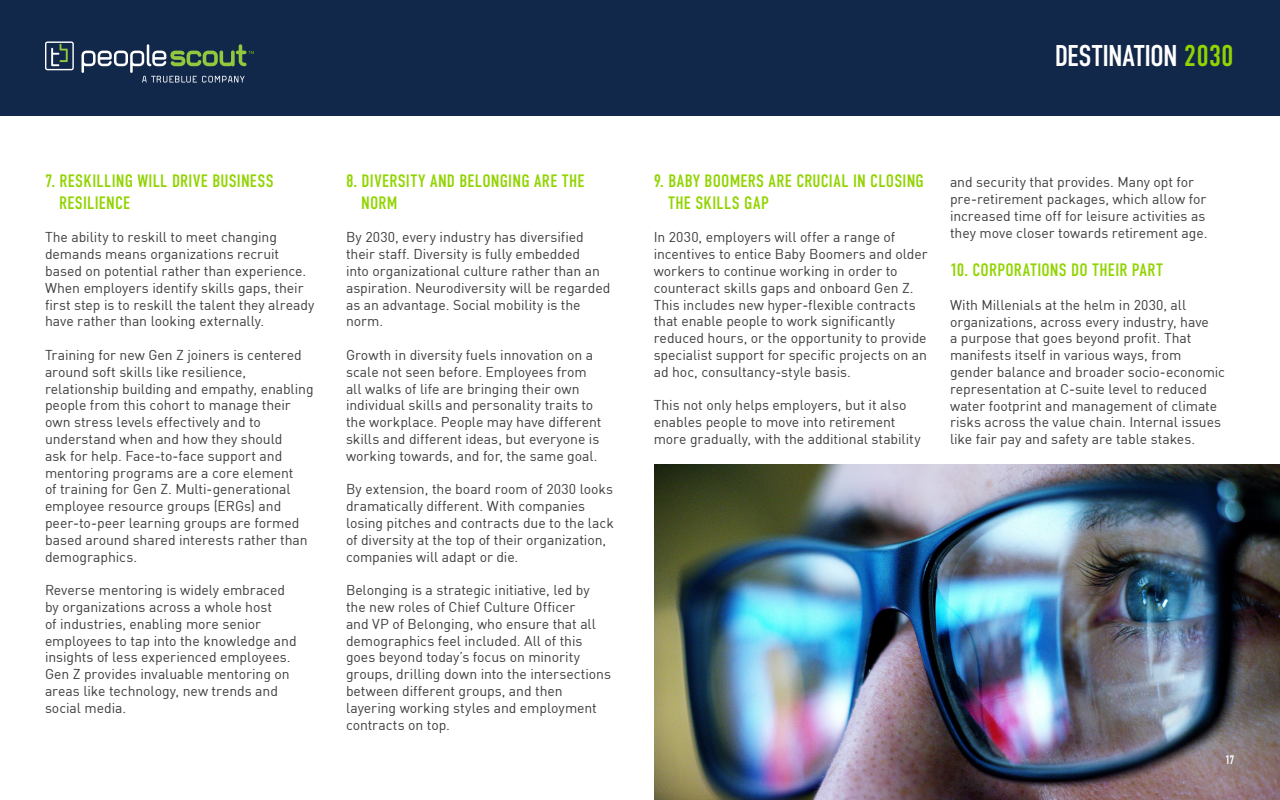
<style>
.page{position:relative;width:1280px;height:800px;background:#fff}
.page>*{position:absolute;margin:0;border:0;box-sizing:border-box;transform-origin:0 0}
.t1{font:30px "DIN Condensed";letter-spacing:-.015em;color:#fff}
.t2{font:18px/21.6px "DIN Condensed";letter-spacing:.01em;color:#91d400}
.t3{font:14px/16.8px "DIN";letter-spacing:-.005em;color:#3d3d3d}
.t4{font:700 12px "DIN Condensed";color:#fff}
.s1{color:#91d400}
</style>
<div class="page">
<div style="left:0;top:0;width:1280px;height:115px;background:#12284b"></div>
<svg style="left:45px;top:41px;width:29px;height:29px"></svg>
<svg style="left:82px;top:44px;width:172px;height:39px"></svg>
<img style="left:654px;top:465px;width:626px;height:335px">
<h1 class="t1" style="left:1055px;top:39px;width:180px">DESTINATION <span class="s1">2030</span></h1>
<p class="t2" style="left:59px;top:171px;width:216px;text-indent:-14px">7. RESKILLING WILL DRIVE BUSINESS<br>RESILIENCE</p>
<p class="t3" style="left:45px;top:229px;width:271px">The ability to reskill to meet changing demands means organizations recruit based on potential rather than experience.<br>When employers identify skills gaps, their first step is to reskill the talent they already have rather than looking externally.</p>
<p class="t3" style="left:45px;top:346px;width:270px">Training for new Gen Z joiners is centered around soft skills like resilience, relationship building and empathy, enabling people from this cohort to manage their own stress levels effectively and to understand when and how they should<br>ask for help. Face-to-face support and mentoring programs are a core element<br>of training for Gen Z. Multi-generational employee resource groups (ERGs) and peer-to-peer learning groups are formed based around shared interests rather than demographics.</p>
<p class="t3" style="left:45px;top:582px;width:253px">Reverse mentoring is widely embraced by organizations across a whole host<br>of industries, enabling more senior employees to tap into the knowledge and insights of less experienced employees.<br>Gen Z provides invaluable mentoring on areas like technology, new trends and social media.</p>
<p class="t2" style="left:361px;top:171px;width:225px;text-indent:-15px">8. DIVERSITY AND BELONGING ARE THE<br>NORM</p>
<p class="t3" style="left:346px;top:229px;width:266px">By 2030, every industry has diversified their staff. Diversity is fully embedded<br>into organizational culture rather than an aspiration. Neurodiversity will be regarded as an advantage. Social mobility is the norm.</p>
<p class="t3" style="left:346px;top:346px;width:257px">Growth in diversity fuels innovation on a scale not seen before. Employees from all walks of life are bringing their own individual skills and personality traits to the workplace. People may have different skills and different ideas, but everyone is working towards, and for, the same goal.</p>
<p class="t3" style="left:346px;top:481px;width:269px">By extension, the board room of 2030 looks dramatically different. With companies losing pitches and contracts due to the lack of diversity at the top of their organization, companies will adapt or die.</p>
<p class="t3" style="left:346px;top:582px;width:267px">Belonging is a strategic initiative, led by the new roles of Chief Culture Officer<br>and VP of Belonging, who ensure that all demographics feel included. All of this goes beyond today’s focus on minority groups, drilling down into the intersections between different groups, and then layering working styles and employment contracts on top.</p>
<p class="t2" style="left:668px;top:171px;width:257px;text-indent:-14px">9. BABY BOOMERS ARE CRUCIAL IN CLOSING<br>THE SKILLS GAP</p>
<p class="t3" style="left:654px;top:229px;width:276px">In 2030, employers will offer a range of incentives to entice Baby Boomers and older workers to continue working in order to counteract skills gaps and onboard Gen Z.<br>This includes new hyper-flexible contracts that enable people to work significantly reduced hours, or the opportunity to provide specialist support for specific projects on an ad hoc, consultancy-style basis.</p>
<p class="t3" style="left:654px;top:397px;width:268px">This not only helps employers, but it also enables people to move into retirement more gradually, with the additional stability</p>
<p class="t3" style="left:950px;top:174px;width:259px">and security that provides. Many opt for pre-retirement packages, which allow for increased time off for leisure activities as they move closer towards retirement age.</p>
<p class="t2" style="left:950px;top:260px;width:214px">10. CORPORATIONS DO THEIR PART</p>
<p class="t3" style="left:950px;top:296px;width:277px">With Millenials at the helm in 2030, all organizations, across every industry, have<br>a purpose that goes beyond profit. That manifests itself in various ways, from gender balance and broader socio-economic representation at C-suite level to reduced water footprint and management of climate risks across the value chain. Internal issues like fair pay and safety are table stakes.</p>
<p class="t4" style="left:1225px;top:752px;width:10px">17</p>
</div>
